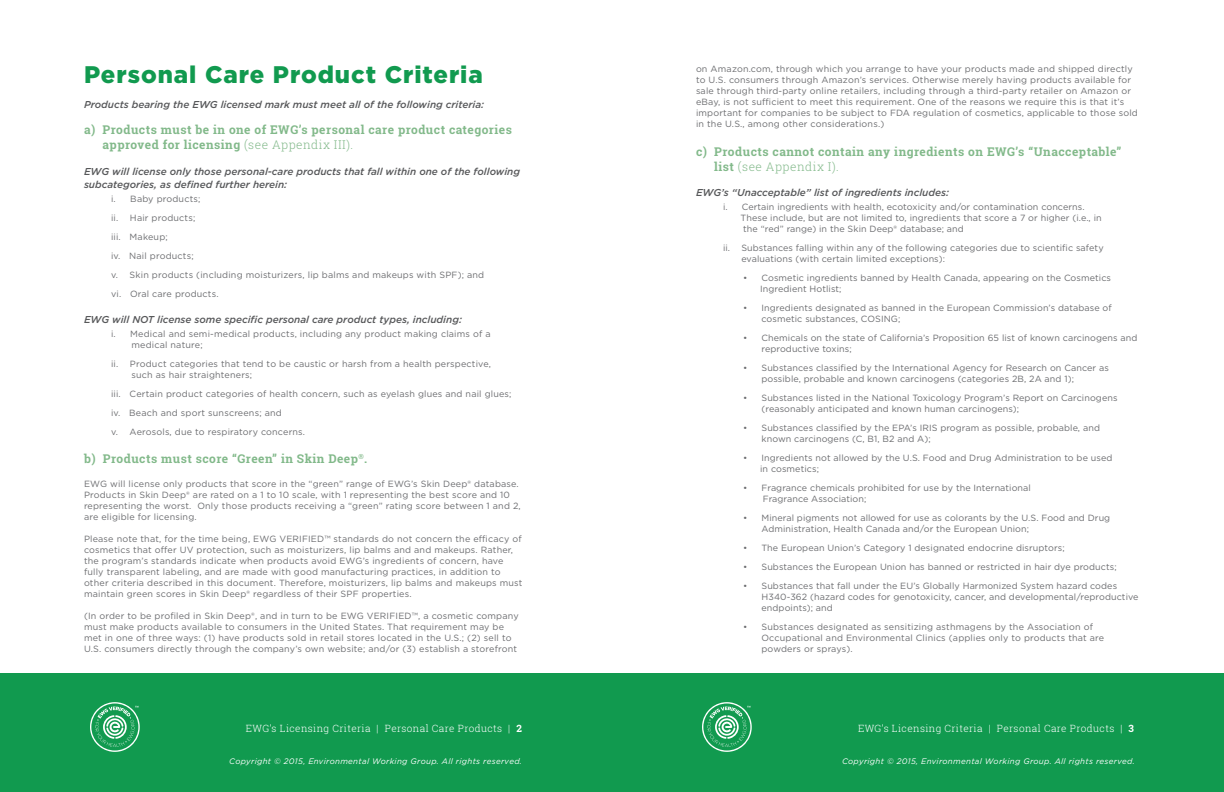
<style>
.page{position:relative;width:1224px;height:792px;background:#fff}
.page>*{position:absolute;margin:0;border:0;box-sizing:border-box;transform-origin:0 0}
.t1{font:900 24px "Gotham";letter-spacing:.04em;color:#119a4f}
.t2{font:700 12px/15px "Roboto Slab";letter-spacing:.04em;color:#82b98a}
.t3{font:italic 500 10px/13px "Gotham";color:#57585a}
.t4{font:300 10px "Roboto Slab";letter-spacing:.04em;color:#fff}
.t5{font:9px/11px "Gotham";letter-spacing:.01em;color:#6c6d70}
.t6{font:italic 8px "Gotham";letter-spacing:.04em;color:#fff}
.s1{font-weight:300}
.s2{font-weight:700}
</style>
<div class="page">
<div style="left:0;top:674px;width:1224px;height:118px;background:#119a4f"></div>
<svg style="left:90px;top:702px;width:50px;height:50px"></svg>
<svg style="left:702px;top:702px;width:50px;height:50px"></svg>
<p class="t1" style="left:84px;top:58px;width:400px">Personal Care Product Criteria</p>
<p class="t3" style="left:84px;top:98px;width:402px">Products bearing the EWG licensed mark must meet all of the following criteria:</p>
<p class="t2" style="left:103px;top:122px;width:411px;text-indent:-19px">a) Products must be in one of EWG’s personal care product categories approved for licensing <span class="s1">(see Appendix III).</span></p>
<p class="t3" style="left:84px;top:165px;width:438px">EWG will license only those personal-care products that fall within one of the following subcategories, as defined further herein:</p>
<p class="t5" style="left:111px;top:193px;width:91px">i. Baby products;</p>
<p class="t5" style="left:111px;top:212px;width:86px">ii. Hair products;</p>
<p class="t5" style="left:111px;top:231px;width:58px">iii. Makeup;</p>
<p class="t5" style="left:111px;top:250px;width:84px">iv. Nail products;</p>
<p class="t5" style="left:111px;top:269px;width:375px">v. Skin products (including moisturizers, lip balms and makeups with SPF); and</p>
<p class="t5" style="left:111px;top:288px;width:109px">vi. Oral care products.</p>
<p class="t3" style="left:84px;top:313px;width:379px">EWG will NOT license some specific personal care product types, including:</p>
<p class="t5" style="left:111px;top:328px;width:381px">i. Medical and semi-medical products, including any product making claims of a</p>
<p class="t5" style="left:132px;top:339px;width:73px">medical nature;</p>
<p class="t5" style="left:111px;top:358px;width:382px">ii. Product categories that tend to be caustic or harsh from a health perspective,</p>
<p class="t5" style="left:132px;top:369px;width:122px">such as hair straighteners;</p>
<p class="t5" style="left:111px;top:388px;width:402px">iii. Certain product categories of health concern, such as eyelash glues and nail glues;</p>
<p class="t5" style="left:111px;top:407px;width:172px">iv. Beach and sport sunscreens; and</p>
<p class="t5" style="left:111px;top:426px;width:196px">v. Aerosols, due to respiratory concerns.</p>
<p class="t2" style="left:84px;top:451px;width:285px">b) Products must score “Green” in Skin Deep<sup>®</sup>.</p>
<p class="t5" style="left:84px;top:478px;width:438px">EWG will license only products that score in the “green” range of EWG’s Skin Deep® database.<br>Products in Skin Deep® are rated on a 1 to 10 scale, with 1 representing the best score and 10 representing the worst. Only those products receiving a “green” rating score between 1 and 2, are eligible for licensing.</p>
<p class="t5" style="left:84px;top:533px;width:440px">Please note that, for the time being, EWG VERIFIED™ standards do not concern the efficacy of cosmetics that offer UV protection, such as moisturizers, lip balms and and makeups. Rather, the program’s standards indicate when products avoid EWG’s ingredients of concern, have fully transparent labeling, and are made with good manufacturing practices, in addition to other criteria described in this document. Therefore, moisturizers, lip balms and makeups must maintain green scores in Skin Deep® regardless of their SPF properties.</p>
<p class="t5" style="left:84px;top:610px;width:436px">(In order to be profiled in Skin Deep®, and in turn to be EWG VERIFIED™, a cosmetic company must make products available to consumers in the United States. That requirement may be met in one of three ways: (1) have products sold in retail stores located in the U.S.; (2) sell to U.S. consumers directly through the company’s own website; and/or (3) establish a storefront</p>
<p class="t5" style="left:696px;top:63px;width:443px">on Amazon.com, through which you arrange to have your products made and shipped directly to U.S. consumers through Amazon’s services. Otherwise merely having products available for sale through third-party online retailers, including through a third-party retailer on Amazon or eBay, is not sufficient to meet this requirement. One of the reasons we require this is that it’s important for companies to be subject to FDA regulation of cosmetics, applicable to those sold in the U.S., among other considerations.)</p>
<p class="t2" style="left:714px;top:144px;width:409px;text-indent:-18px">c) Products cannot contain any ingredients on EWG’s “Unacceptable” list <span class="s1">(see Appendix I).</span></p>
<p class="t3" style="left:696px;top:186px;width:255px">EWG’s “Unacceptable” list of ingredients includes:</p>
<p class="t5" style="left:723px;top:201px;width:363px">i. Certain ingredients with health, ecotoxicity and/or contamination concerns.</p>
<p class="t5" style="left:741px;top:212px;width:363px">These include, but are not limited to, ingredients that score a 7 or higher (i.e., in the “red” range) in the Skin Deep® database; and</p>
<p class="t5" style="left:741px;top:242px;width:364px;text-indent:-18px">ii. Substances falling within any of the following categories due to scientific safety evaluations (with certain limited exceptions):</p>
<p class="t5" style="left:743px;top:272px;width:369px">• Cosmetic ingredients banned by Health Canada, appearing on the Cosmetics</p>
<p class="t5" style="left:760px;top:283px;width:83px">Ingredient Hotlist;</p>
<p class="t5" style="left:762px;top:302px;width:352px;text-indent:-18px">• Ingredients designated as banned in the European Commission’s database of cosmetic substances, COSING;</p>
<p class="t5" style="left:762px;top:332px;width:378px;text-indent:-18px">• Chemicals on the state of California’s Proposition 65 list of known carcinogens and reproductive toxins;</p>
<p class="t5" style="left:762px;top:362px;width:349px;text-indent:-18px">• Substances classified by the International Agency for Research on Cancer as possible, probable and known carcinogens (categories 2B, 2A and 1);</p>
<p class="t5" style="left:762px;top:392px;width:358px;text-indent:-18px">• Substances listed in the National Toxicology Program’s Report on Carcinogens (reasonably anticipated and known human carcinogens);</p>
<p class="t5" style="left:762px;top:422px;width:340px;text-indent:-18px">• Substances classified by the EPA’s IRIS program as possible, probable, and known carcinogens (C, B1, B2 and A);</p>
<p class="t5" style="left:743px;top:452px;width:371px">• Ingredients not allowed by the U.S. Food and Drug Administration to be used</p>
<p class="t5" style="left:760px;top:463px;width:60px">in cosmetics;</p>
<p class="t5" style="left:743px;top:482px;width:289px">• Fragrance chemicals prohibited for use by the International</p>
<p class="t5" style="left:763px;top:493px;width:105px">Fragrance Association;</p>
<p class="t5" style="left:762px;top:512px;width:350px;text-indent:-18px">• Mineral pigments not allowed for use as colorants by the U.S. Food and Drug<br>Administration, Health Canada and/or the European Union;</p>
<p class="t5" style="left:743px;top:542px;width:323px">• The European Union’s Category 1 designated endocrine disruptors;</p>
<p class="t5" style="left:743px;top:561px;width:375px">• Substances the European Union has banned or restricted in hair dye products;</p>
<p class="t5" style="left:762px;top:580px;width:379px;text-indent:-18px">• Substances that fall under the EU’s Globally Harmonized System hazard codes<br>H340-362 (hazard codes for genotoxicity, cancer, and developmental/reproductive endpoints); and</p>
<p class="t5" style="left:762px;top:621px;width:344px;text-indent:-18px">• Substances designated as sensitizing asthmagens by the Association of<br>Occupational and Environmental Clinics (applies only to products that are powders or sprays).</p>
<p class="t4" style="left:246px;top:722px;width:278px">EWG’s Licensing Criteria | Personal Care Products | <span class="s2">2</span></p>
<p class="t4" style="left:858px;top:722px;width:277px">EWG’s Licensing Criteria | Personal Care Products | <span class="s2">3</span></p>
<p class="t6" style="left:229px;top:756px;width:294px">Copyright © 2015, Environmental Working Group. All rights reserved.</p>
<p class="t6" style="left:842px;top:756px;width:294px">Copyright © 2015, Environmental Working Group. All rights reserved.</p>
</div>
